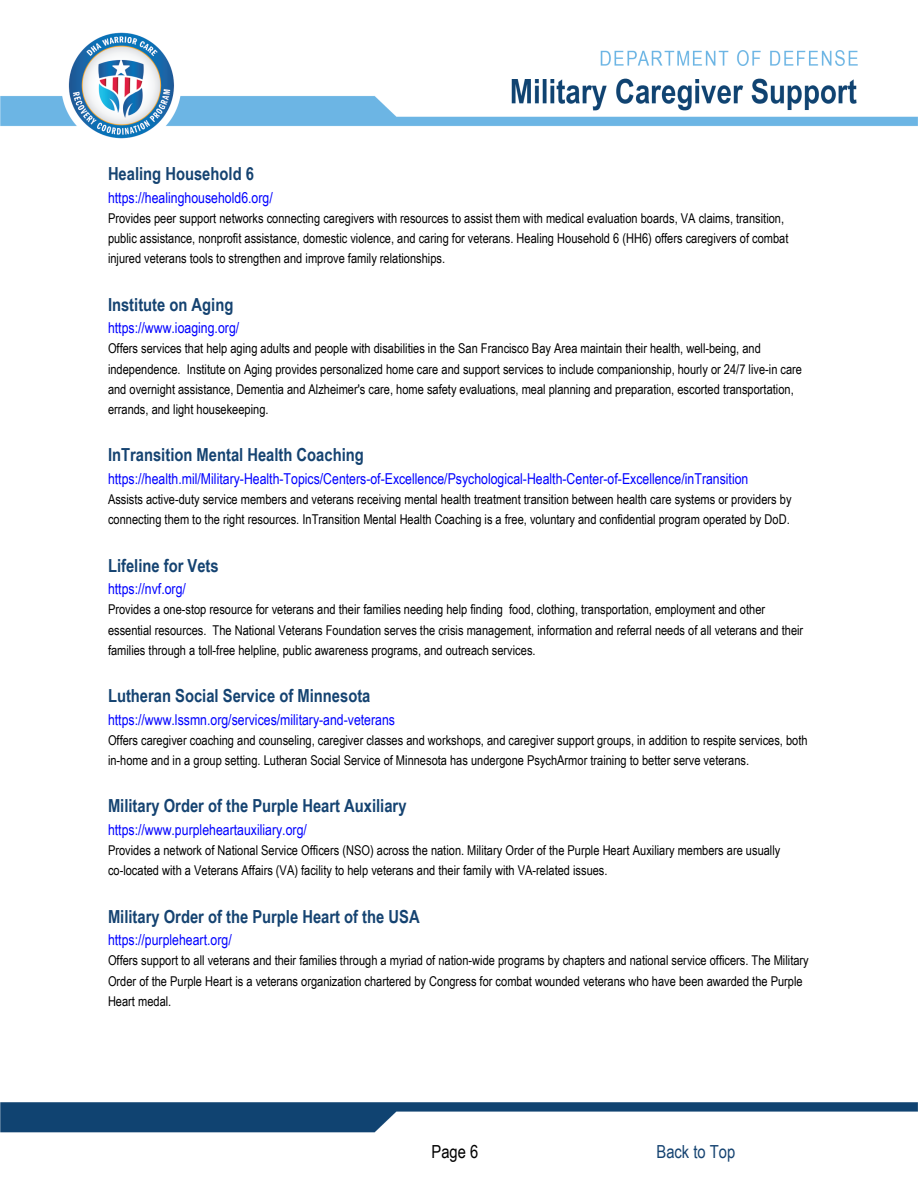
<style>
.page{position:relative;width:918px;height:1188px;background:#fff}
.page>*{position:absolute;margin:0;border:0;box-sizing:border-box;transform-origin:0 0}
.t1{font:700 18px "Arial Narrow";color:#154371}
.t2{font:18px "Arial Narrow";color:#154371}
.t3{font:18px "Arial Narrow";color:#000}
.t4{font:15px "Arial Narrow";color:#00f}
.t5{font:13.5px/20.2px "Arial Narrow";color:#000}
</style>
<div class="page">
<img style="left:0;top:32px;width:918px;height:107px">
<img style="left:0;top:1102px;width:918px;height:31px">
<h1 class="t1" style="left:108px;top:163px;width:147px">Healing Household 6</h1>
<p class="t4" style="left:108px;top:188px;width:166px">https://healinghousehold6.org/</p>
<p class="t5" style="left:108px;top:208px;width:682px">Provides peer support networks connecting caregivers with resources to assist them with medical evaluation boards, VA claims, transition, public assistance, nonprofit assistance, domestic violence, and caring for veterans. Healing Household 6 (HH6) offers caregivers of combat injured veterans tools to strengthen and improve family relationships.</p>
<h1 class="t1" style="left:108px;top:294px;width:127px">Institute on Aging</h1>
<p class="t4" style="left:108px;top:319px;width:133px">https://www.ioaging.org/</p>
<p class="t5" style="left:108px;top:338px;width:696px">Offers services that help aging adults and people with disabilities in the San Francisco Bay Area maintain their health, well-being, and independence. Institute on Aging provides personalized home care and support services to include companionship, hourly or 24/7 live-in care and overnight assistance, Dementia and Alzheimer's care, home safety evaluations, meal planning and preparation, escorted transportation, errands, and light housekeeping.</p>
<h1 class="t1" style="left:108px;top:444px;width:257px">InTransition Mental Health Coaching</h1>
<p class="t4" style="left:108px;top:470px;width:642px">https://health.mil/Military-Health-Topics/Centers-of-Excellence/Psychological-Health-Center-of-Excellence/inTransition</p>
<p class="t5" style="left:108px;top:489px;width:685px">Assists active-duty service members and veterans receiving mental health treatment transition between health care systems or providers by connecting them to the right resources. InTransition Mental Health Coaching is a free, voluntary and confidential program operated by DoD.</p>
<h1 class="t1" style="left:108px;top:555px;width:112px">Lifeline for Vets</h1>
<p class="t4" style="left:108px;top:580px;width:79px">https://nvf.org/</p>
<p class="t5" style="left:108px;top:599px;width:697px">Provides a one-stop resource for veterans and their families needing help finding food, clothing, transportation, employment and other essential resources. The National Veterans Foundation serves the crisis management, information and referral needs of all veterans and their families through a toll-free helpline, public awareness programs, and outreach services.</p>
<h1 class="t1" style="left:108px;top:685px;width:264px">Lutheran Social Service of Minnesota</h1>
<p class="t4" style="left:108px;top:710px;width:289px">https://www.lssmn.org/services/military-and-veterans</p>
<p class="t5" style="left:108px;top:730px;width:701px">Offers caregiver coaching and counseling, caregiver classes and workshops, and caregiver support groups, in addition to respite services, both in-home and in a group setting. Lutheran Social Service of Minnesota has undergone PsychArmor training to better serve veterans.</p>
<h1 class="t1" style="left:108px;top:795px;width:300px">Military Order of the Purple Heart Auxiliary</h1>
<p class="t4" style="left:108px;top:821px;width:200px">https://www.purpleheartauxiliary.org/</p>
<p class="t5" style="left:108px;top:840px;width:674px">Provides a network of National Service Officers (NSO) across the nation. Military Order of the Purple Heart Auxiliary members are usually co-located with a Veterans Affairs (VA) facility to help veterans and their family with VA-related issues.</p>
<h1 class="t1" style="left:108px;top:906px;width:313px">Military Order of the Purple Heart of the USA</h1>
<p class="t4" style="left:108px;top:931px;width:125px">https://purpleheart.org/</p>
<p class="t5" style="left:108px;top:950px;width:702px">Offers support to all veterans and their families through a myriad of nation-wide programs by chapters and national service officers. The Military<br>Order of the Purple Heart is a veterans organization chartered by Congress for combat wounded veterans who have been awarded the Purple<br>Heart medal.</p>
<h1 class="t3" style="left:432px;top:1141px;width:48px">Page 6</h1>
<h1 class="t2" style="left:657px;top:1141px;width:80px">Back to Top</h1>
</div>
